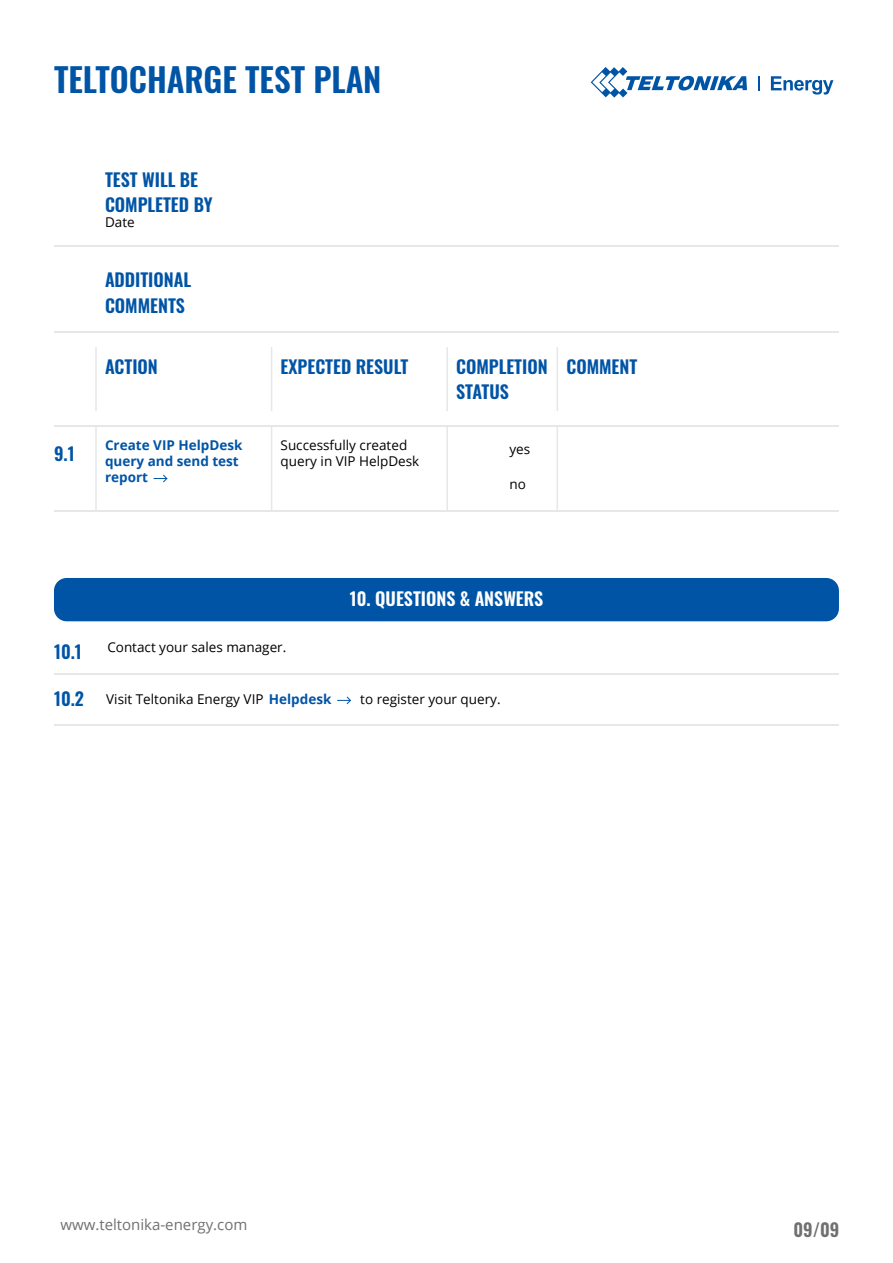
<style>
.page{position:relative;width:893px;height:1263px;background:#fff}
.page>*{position:absolute;margin:0;border:0;box-sizing:border-box;transform-origin:0 0}
.t1{font:33px "Oswald";color:#0054a6}
.t2{font:18px/25.5px "Oswald";color:#0054a6}
.t3{font:18px "Oswald";color:#fff}
.t4{font:18px "Oswald";color:#707070}
.t5{font:15px "Open Sans";color:#707070}
.t6{font:13.5px/16.2px "Open Sans";color:#000}
.t7{font:700 13.5px/16.2px "Open Sans";color:#0054a6}
.s1{font-weight:700;color:#0054a6}
</style>
<div class="page">
<svg style="left:758px;top:76px;width:2px;height:14px"></svg>
<svg style="left:591px;top:67px;width:156px;height:31px"></svg>
<svg style="left:771px;top:76px;width:62px;height:19px"></svg>
<hr style="left:54px;top:245px;width:785px;height:2px;background:#e6e8e8">
<hr style="left:54px;top:331px;width:785px;height:2px;background:#e6e8e8">
<hr style="left:54px;top:426px;width:785px;height:1px;background:#e6e8e8">
<hr style="left:446px;top:426px;width:2px;height:85px;background:#e5e8e8">
<hr style="left:557px;top:426px;width:1px;height:85px;background:#e5e8e8">
<hr style="left:271px;top:426px;width:1px;height:85px;background:#e5e8e8">
<hr style="left:95px;top:426px;width:2px;height:85px;background:#e5e8e8">
<hr style="left:446px;top:347px;width:2px;height:64px;background:#e5e8e8">
<hr style="left:557px;top:347px;width:1px;height:64px;background:#e5e8e8">
<hr style="left:271px;top:347px;width:1px;height:64px;background:#e5e8e8">
<hr style="left:95px;top:347px;width:2px;height:64px;background:#e5e8e8">
<svg style="left:154px;top:474px;width:14px;height:9px"></svg>
<hr style="left:54px;top:511px;width:785px;height:1px;background:#e6e8e8">
<hr style="left:54px;top:673px;width:785px;height:1px;background:#e6e8e8">
<hr style="left:54px;top:725px;width:785px;height:1px;background:#e6e8e8">
<div style="left:54px;top:578px;width:785px;height:43px;background:#0054a6;border-radius:13px"></div>
<svg style="left:337px;top:696px;width:14px;height:9px"></svg>
<h1 class="t1" style="left:54px;top:51px;width:329px">TELTOCHARGE TEST PLAN</h1>
<h2 class="t2" style="left:105px;top:165px;width:109px">TEST WILL BE<br>COMPLETED BY</h2>
<p class="t6" style="left:105px;top:213px;width:31px">Date</p>
<h2 class="t2" style="left:105px;top:265px;width:88px">ADDITIONAL<br>COMMENTS</h2>
<h2 class="t2" style="left:105px;top:352px;width:54px">ACTION</h2>
<h2 class="t2" style="left:281px;top:352px;width:129px">EXPECTED RESULT</h2>
<h2 class="t2" style="left:456px;top:352px;width:93px">COMPLETION<br>STATUS</h2>
<h2 class="t2" style="left:566px;top:352px;width:72px">COMMENT</h2>
<p class="t7" style="left:105px;top:436px;width:139px">Create VIP HelpDesk query and send test report</p>
<p class="t6" style="left:281px;top:436px;width:140px">Successfully created query in VIP HelpDesk</p>
<h2 class="t2" style="left:54px;top:439px;width:22px">9.1</h2>
<p class="t6" style="left:509px;top:441px;width:22px">yes</p>
<p class="t6" style="left:509px;top:475px;width:18px">no</p>
<h2 class="t2" style="left:54px;top:637px;width:29px">10.1</h2>
<h2 class="t2" style="left:54px;top:684px;width:32px">10.2</h2>
<h2 class="t3" style="left:350px;top:583px;width:195px">10. QUESTIONS &amp; ANSWERS</h2>
<p class="t6" style="left:107px;top:639px;width:181px">Contact your sales manager.</p>
<p class="t6" style="left:106px;top:691px;width:227px">Visit Teltonika Energy VIP <span class="s1">Helpdesk</span></p>
<p class="t6" style="left:360px;top:691px;width:142px">to register your query.</p>
<p class="t5" style="left:60px;top:1214px;width:188px">www.teltonika-energy.com</p>
<h2 class="t4" style="left:793px;top:1213px;width:48px">09/09</h2>
</div>
